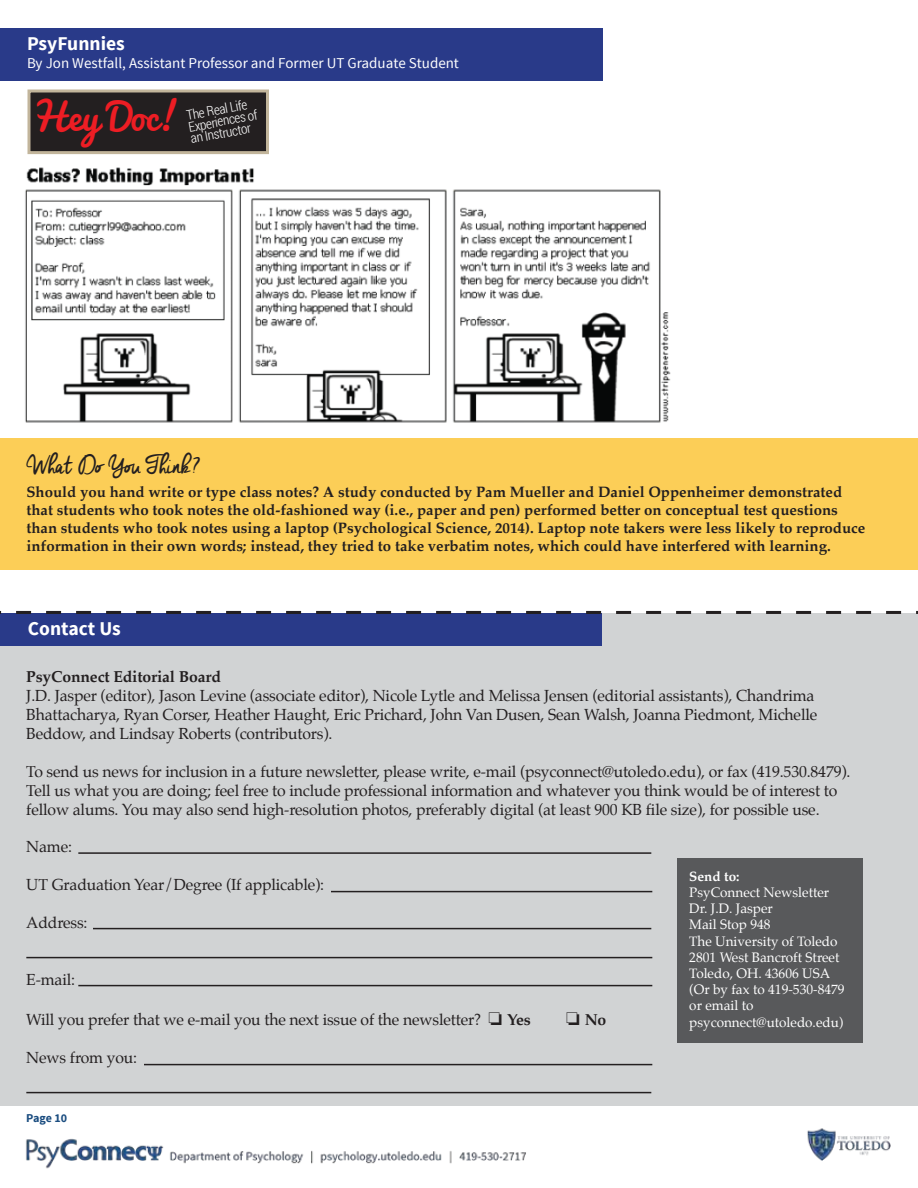
<style>
.page{position:relative;width:918px;height:1188px;background:#fff}
.page>*{position:absolute;margin:0;border:0;box-sizing:border-box;transform-origin:0 0}
.t1{font:36.6px "Pacifico";letter-spacing:-.005em;color:#ed1d24}
.t2{font:25.5px "Cheddar Jack";letter-spacing:-.065em;color:#231f20}
.t3{font:700 19.5px "Source Sans Pro";color:#fff}
.t4{font:15.75px/18.9px "Palatino";letter-spacing:-.01em;color:#231f20}
.t5{font:700 15.75px "Palatino";letter-spacing:-.01em;color:#231f20}
.t6{font:700 15px/18px "Palatino";color:#231f20}
.t7{font:15px "Source Sans Pro";color:#fff}
.t8{font:13.5px/16.2px "Palatino";color:#fff}
.t9{font:300 13.5px/12px "Roboto Condensed";color:#fff}
.t10{font:700 13.5px "Palatino";color:#fff}
.t11{font:700 12px "Source Sans Pro";letter-spacing:-.01em;color:#1b4d80}
.s1{font-weight:700}
</style>
<div class="page">
<img style="left:0;top:154px;width:918px;height:1015px">
<div style="left:0;top:613px;width:918px;height:493px;background:#d1d3d4"></div>
<div style="left:0;top:613px;width:602px;height:33px;background:#293a89"></div>
<hr style="left:78px;top:852px;width:573px;height:2px;background:#231f20">
<hr style="left:331px;top:891px;width:321px;height:1px;background:#231f20">
<hr style="left:93px;top:928px;width:558px;height:1px;background:#231f20">
<hr style="left:26px;top:957px;width:626px;height:1px;background:#231f20">
<hr style="left:78px;top:985px;width:574px;height:1px;background:#231f20">
<hr style="left:144px;top:1064px;width:508px;height:1px;background:#231f20">
<hr style="left:26px;top:1092px;width:625px;height:1px;background:#231f20">
<svg style="left:0;top:611px;width:918px;height:3px"></svg>
<div style="left:677px;top:859px;width:186px;height:184px;background:#58595b"></div>
<div style="left:0;top:438px;width:918px;height:131px;background:#fcce57"></div>
<div style="left:0;top:28px;width:603px;height:53px;background:#293a89"></div>
<img style="left:20px;top:159px;width:651px;height:277px">
<div style="left:27px;top:89px;width:242px;height:65px;background:#231f20;border:3px solid #c2b59b"></div>
<p class="t3" style="left:27px;top:31px;width:99px">PsyFunnies</p>
<p class="t7" style="left:27px;top:54px;width:434px">By Jon Westfall, Assistant Professor and Former UT Graduate Student</p>
<h1 class="t1" style="left:31px;top:97px;width:151px">Hey Doc!</h1>
<p class="t9" style="left:185px;top:109px;width:71px;rotate:-10deg">The Real Life<br>Experiences of an Instructor</p>
<h2 class="t2" style="left:26px;top:452px;width:176px">What Do You Think?</h2>
<p class="t6" style="left:26px;top:483px;width:841px">Should you hand write or type class notes? A study conducted by Pam Mueller and Daniel Oppenheimer demonstrated that students who took notes the old-fashioned way (i.e., paper and pen) performed better on conceptual test questions than students who took notes using a laptop (Psychological Science, 2014). Laptop note takers were less likely to reproduce information in their own words; instead, they tried to take verbatim notes, which could have interfered with learning.</p>
<p class="t3" style="left:28px;top:616px;width:95px">Contact Us</p>
<p class="t5" style="left:26px;top:664px;width:196px">PsyConnect Editorial Board</p>
<p class="t4" style="left:26px;top:686px;width:793px">J.D. Jasper (editor), Jason Levine (associate editor), Nicole Lytle and Melissa Jensen (editorial assistants), Chandrima<br>Bhattacharya, Ryan Corser, Heather Haught, Eric Prichard, John Van Dusen, Sean Walsh, Joanna Piedmont, Michelle<br>Beddow, and Lindsay Roberts (contributors).</p>
<p class="t4" style="left:26px;top:762px;width:826px">To send us news for inclusion in a future newsletter, please write, e-mail (psyconnect@utoledo.edu), or fax (419.530.8479).<br>Tell us what you are doing; feel free to include professional information and whatever you think would be of interest to fellow alums. You may also send high-resolution photos, preferably digital (at least 900 KB file size), for possible use.</p>
<p class="t4" style="left:26px;top:838px;width:47px">Name:</p>
<p class="t4" style="left:26px;top:875px;width:299px">UT Graduation Year/Degree (If applicable):</p>
<p class="t4" style="left:26px;top:913px;width:63px">Address:</p>
<p class="t10" style="left:689px;top:865px;width:52px">Send to:</p>
<p class="t8" style="left:689px;top:884px;width:157px">PsyConnect Newsletter<br>Dr. J.D. Jasper<br>Mail Stop 948<br>The University of Toledo<br>2801 West Bancroft Street<br>Toledo, OH. 43606 USA (Or by fax to 419-530-8479 or email to psyconnect@utoledo.edu)</p>
<p class="t4" style="left:26px;top:970px;width:50px">E-mail:</p>
<p class="t4" style="left:26px;top:1010px;width:506px">Will you prefer that we e-mail you the next issue of the newsletter? ❏ <span class="s1">Yes</span></p>
<p class="t5" style="left:566px;top:1006px;width:42px">❏ No</p>
<p class="t4" style="left:26px;top:1048px;width:112px">News from you:</p>
<p class="t11" style="left:26px;top:1110px;width:42px">Page 10</p>
</div>
